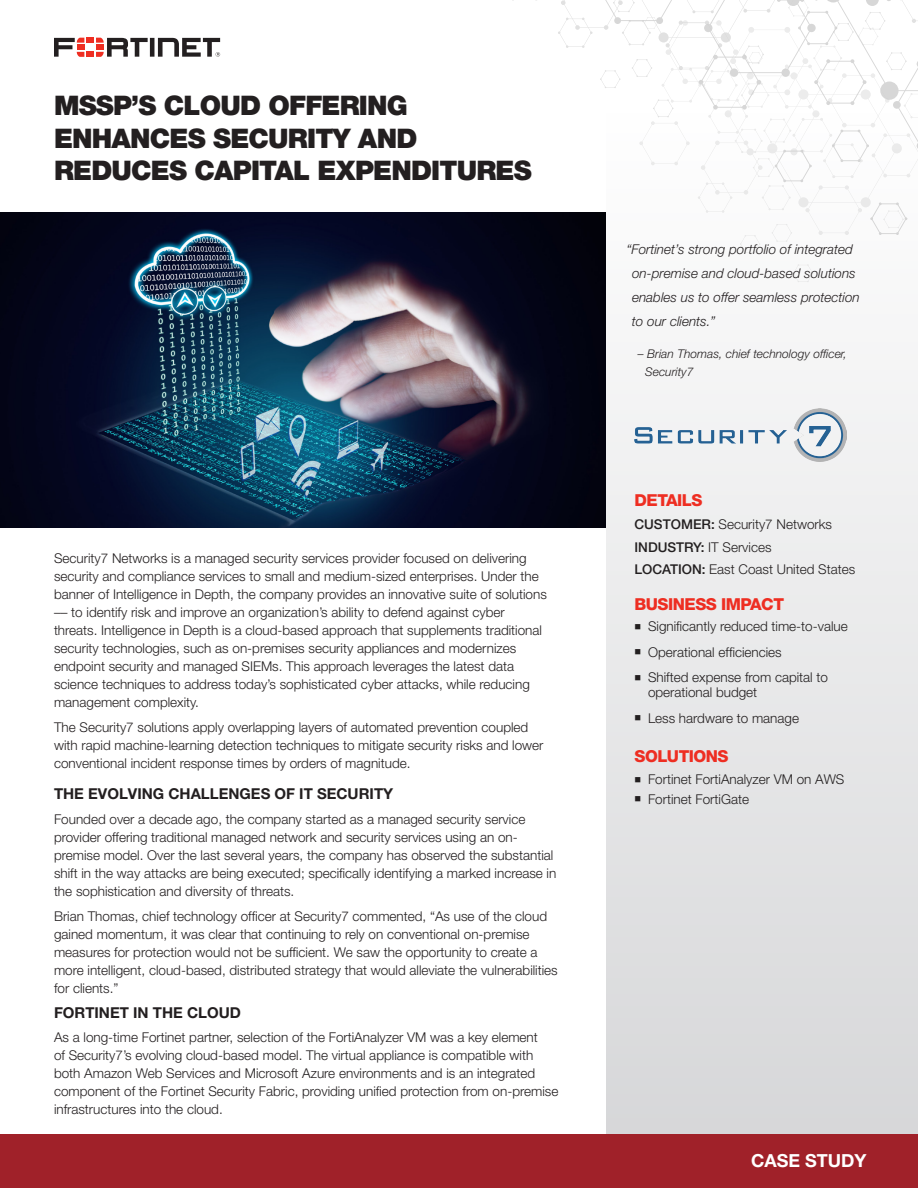
<style>
.page{position:relative;width:918px;height:1188px;background:#fff}
.page>*{position:absolute;margin:0;border:0;box-sizing:border-box;transform-origin:0 0}
.Main_Title{font:900 27px/32.4px "Helvetica Neue LT Pro";letter-spacing:-.03em;color:#231f20}
.t1{font:700 18px "Helvetica Neue LT Pro";color:#fff}
.SIDEBAR_SUBHEAD__RED{font:800 16.5px "Helvetica Neue LT Pro";letter-spacing:-.03em;color:#ee2e22}
.SIDE_BAR_TEXT_Bullet{font:800 16.5px "Helvetica Neue LT Pro";letter-spacing:-.03em;color:#ee2e22}
.Body_Copy{font:700 15px "Helvetica Neue LT Pro";color:#231f20}
.Body_Copy-2{font:300 13.5px/18px "Helvetica Neue LT Pro";color:#231f20}
.INSET_QUOTE{font:italic 300 13.5px/24px "Helvetica Neue LT Pro";color:#231f20}
.INSET_QUOTE_-_NAME{font:italic 300 12px/18px "Helvetica Neue LT Pro";color:#231f20}
.s1{font-weight:500}
</style>
<div class="page">
<div style="left:0;top:1134px;width:918px;height:54px;background:#a02129"></div>
<div style="left:86px;top:38px;width:8px;height:5px;background:#ee2e22"></div>
<div style="left:86px;top:52px;width:8px;height:5px;background:#ee2e22"></div>
<svg style="left:54px;top:38px;width:30px;height:19px"></svg>
<svg style="left:96px;top:38px;width:124px;height:19px"></svg>
<svg style="left:558px;top:0;width:360px;height:213px"></svg>
<div style="left:606px;top:108px;width:312px;height:1026px;background:linear-gradient(to bottom,#fefefe,#d7d7d9)"></div>
<img style="left:634px;top:408px;width:212px;height:54px">
<img style="left:0;top:213px;width:606px;height:314px">
<p class="Main_Title" style="left:54px;top:89px;width:479px">MSSP’S CLOUD OFFERING<br>ENHANCES SECURITY AND<br>REDUCES CAPITAL EXPENDITURES</p>
<p class="Body_Copy-2" style="left:54px;top:549px;width:494px">Security7 Networks is a managed security services provider focused on delivering security and compliance services to small and medium-sized enterprises. Under the banner of Intelligence in Depth, the company provides an innovative suite of solutions –– to identify risk and improve an organization’s ability to defend against cyber threats. Intelligence in Depth is a cloud-based approach that supplements traditional security technologies, such as on-premises security appliances and modernizes endpoint security and managed SIEMs. This approach leverages the latest data science techniques to address today’s sophisticated cyber attacks, while reducing management complexity.</p>
<p class="Body_Copy-2" style="left:54px;top:718px;width:491px">The Security7 solutions apply overlapping layers of automated prevention coupled with rapid machine-learning detection techniques to mitigate security risks and lower conventional incident response times by orders of magnitude.</p>
<p class="Body_Copy" style="left:54px;top:785px;width:341px">THE EVOLVING CHALLENGES OF IT SECURITY</p>
<p class="Body_Copy-2" style="left:54px;top:810px;width:504px">Founded over a decade ago, the company started as a managed security service provider offering traditional managed network and security services using an on&shy;premise model. Over the last several years, the company has observed the substantial shift in the way attacks are being executed; specifically identifying a marked increase in the sophistication and diversity of threats.</p>
<p class="Body_Copy-2" style="left:54px;top:907px;width:505px">Brian Thomas, chief technology officer at Security7 commented, “As use of the cloud gained momentum, it was clear that continuing to rely on conventional on-premise measures for protection would not be sufficient. We saw the opportunity to create a more intelligent, cloud-based, distributed strategy that would alleviate the vulnerabilities for clients.”</p>
<p class="Body_Copy" style="left:54px;top:1003px;width:188px">FORTINET IN THE CLOUD</p>
<p class="Body_Copy-2" style="left:54px;top:1028px;width:506px">As a long-time Fortinet partner, selection of the FortiAnalyzer VM was a key element<br>of Security7’s evolving cloud-based model. The virtual appliance is compatible with both Amazon Web Services and Microsoft Azure environments and is an integrated component of the Fortinet Security Fabric, providing unified protection from on-premise infrastructures into the cloud.</p>
<p class="INSET_QUOTE" style="left:632px;top:237px;width:229px;text-indent:-6px">“Fortinet’s strong portfolio of integrated on-premise and cloud-based solutions enables us to offer seamless protection to our clients.”</p>
<p class="INSET_QUOTE_-_NAME" style="left:645px;top:344px;width:203px;text-indent:-7px">– Brian Thomas, chief technology officer,<br>Security7</p>
<p class="SIDEBAR_SUBHEAD__RED" style="left:634px;top:490px;width:69px">DETAILS</p>
<p class="Body_Copy-2" style="left:634px;top:514px;width:199px"><span class="s1">CUSTOMER:</span> Security7 Networks</p>
<p class="Body_Copy-2" style="left:634px;top:537px;width:139px"><span class="s1">INDUSTRY:</span> IT Services</p>
<p class="Body_Copy-2" style="left:634px;top:560px;width:222px"><span class="s1">LOCATION:</span> East Coast United States</p>
<p class="SIDE_BAR_TEXT_Bullet" style="left:634px;top:594px;width:151px">BUSINESS IMPACT</p>
<p class="Body_Copy-2" style="left:634px;top:617px;width:215px">■ Significantly reduced time-to-value</p>
<p class="Body_Copy-2" style="left:634px;top:643px;width:149px">■ Operational efficiencies</p>
<p class="Body_Copy-2" style="left:648px;top:670px;width:182px;line-height:15px;text-indent:-14px">■ Shifted expense from capital to operational budget</p>
<p class="Body_Copy-2" style="left:634px;top:709px;width:166px">■ Less hardware to manage</p>
<p class="SIDEBAR_SUBHEAD__RED" style="left:634px;top:746px;width:96px">SOLUTIONS</p>
<p class="Body_Copy-2" style="left:634px;top:770px;width:211px">■ Fortinet FortiAnalyzer VM on AWS</p>
<p class="Body_Copy-2" style="left:634px;top:790px;width:116px">■ Fortinet FortiGate</p>
<h2 class="t1" style="left:751px;top:1150px;width:117px">CASE STUDY</h2>
</div>
